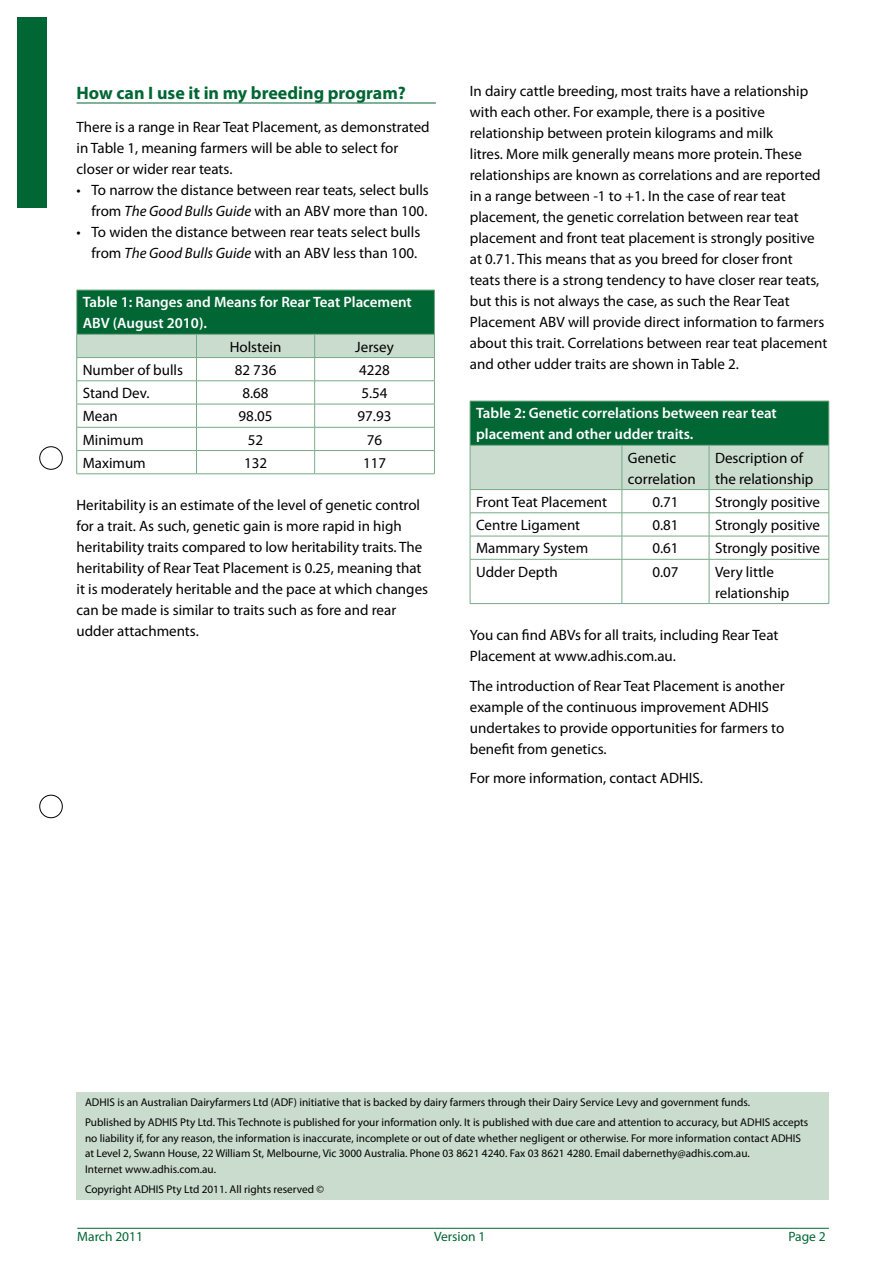
<style>
.page{position:relative;width:893px;height:1263px;background:#fff}
.page>*{position:absolute;margin:0;border:0;box-sizing:border-box;transform-origin:0 0}
.t1{font:700 18px "Myriad Pro";color:#063}
.t2{font:15px/21px "Myriad Pro";color:#000}
.t3{font:600 15px/21px "Myriad Pro";color:#fff}
.t4{font:13.5px "Myriad Pro";color:#063}
.t5{font:11.25px/15.8px "Myriad Pro";color:#000}
.s1{font-style:italic}
</style>
<div class="page">
<div style="left:17px;top:17px;width:30px;height:191px;background:#063"></div>
<div style="left:40px;top:446px;width:23px;height:23px;border:1px solid #000;border-radius:50%"></div>
<div style="left:40px;top:795px;width:23px;height:23px;border:1px solid #000;border-radius:50%"></div>
<hr style="left:77px;top:1228px;width:752px;height:1px;background:#063">
<div style="left:77px;top:1092px;width:752px;height:107px;background:#cadcce"></div>
<hr style="left:77px;top:103px;width:359px;height:1px;background:#063">
<div style="left:77px;top:290px;width:357px;height:44px;background:#063"></div>
<hr style="left:77px;top:290px;width:119px;height:1px;background:#78aa88">
<hr style="left:76px;top:290px;width:1px;height:44px;background:#78aa88">
<hr style="left:196px;top:290px;width:119px;height:1px;background:#78aa88">
<hr style="left:315px;top:290px;width:120px;height:1px;background:#78aa88">
<hr style="left:434px;top:290px;width:1px;height:44px;background:#78aa88">
<svg style="left:76px;top:334px;width:359px;height:140px"></svg>
<hr style="left:77px;top:473px;width:119px;height:1px;background:#78aa88">
<hr style="left:196px;top:473px;width:119px;height:1px;background:#78aa88">
<hr style="left:315px;top:473px;width:120px;height:1px;background:#78aa88">
<div style="left:470px;top:401px;width:359px;height:44px;background:#063"></div>
<hr style="left:470px;top:401px;width:152px;height:1px;background:#78aa88">
<hr style="left:470px;top:401px;width:1px;height:44px;background:#78aa88">
<hr style="left:622px;top:401px;width:87px;height:1px;background:#78aa88">
<hr style="left:709px;top:401px;width:120px;height:1px;background:#78aa88">
<hr style="left:829px;top:401px;width:1px;height:44px;background:#78aa88">
<svg style="left:470px;top:445px;width:360px;height:114px"></svg>
<hr style="left:470px;top:559px;width:152px;height:1px;background:#78aa88">
<hr style="left:470px;top:559px;width:1px;height:44px;background:#78aa88">
<hr style="left:622px;top:559px;width:87px;height:1px;background:#78aa88">
<hr style="left:622px;top:559px;width:1px;height:44px;background:#78aa88">
<hr style="left:709px;top:559px;width:120px;height:1px;background:#78aa88">
<hr style="left:709px;top:559px;width:1px;height:44px;background:#78aa88">
<hr style="left:829px;top:559px;width:1px;height:44px;background:#78aa88">
<hr style="left:470px;top:603px;width:152px;height:1px;background:#78aa88">
<hr style="left:622px;top:603px;width:87px;height:1px;background:#78aa88">
<hr style="left:709px;top:603px;width:120px;height:1px;background:#78aa88">
<p class="t1" style="left:77px;top:81px;width:331px">How can I use it in my breeding program?</p>
<p class="t2" style="left:77px;top:117px;width:355px">There is a range in Rear Teat Placement, as demonstrated in Table 1, meaning farmers will be able to select for closer or wider rear teats.</p>
<p class="t2" style="left:77px;top:180px;width:354px;text-align:right">• To narrow the distance between rear teats, select bulls from <span class="s1">The Good Bulls Guide</span> with an ABV more than 100.</p>
<p class="t2" style="left:77px;top:222px;width:345px;text-align:right">• To widen the distance between rear teats select bulls from <span class="s1">The Good Bulls Guide</span> with an ABV less than 100.</p>
<p class="t3" style="left:83px;top:291px;width:331px">Table 1: Ranges and Means for Rear Teat Placement<br>ABV (August 2010).</p>
<p class="t2" style="left:230px;top:336px;width:53px">Holstein</p>
<p class="t2" style="left:355px;top:336px;width:40px">Jersey</p>
<p class="t2" style="left:83px;top:359px;width:102px">Number of bulls</p>
<p class="t2" style="left:235px;top:359px;width:43px">82 736</p>
<p class="t2" style="left:359px;top:359px;width:32px">4228</p>
<p class="t2" style="left:83px;top:382px;width:68px">Stand Dev.</p>
<p class="t2" style="left:242px;top:382px;width:28px">8.68</p>
<p class="t2" style="left:361px;top:382px;width:28px">5.54</p>
<p class="t2" style="left:83px;top:405px;width:37px">Mean</p>
<p class="t2" style="left:239px;top:405px;width:35px">98.05</p>
<p class="t2" style="left:358px;top:405px;width:35px">97.93</p>
<p class="t2" style="left:83px;top:429px;width:62px">Minimum</p>
<p class="t2" style="left:248px;top:429px;width:17px">52</p>
<p class="t2" style="left:367px;top:429px;width:17px">76</p>
<p class="t2" style="left:83px;top:452px;width:65px">Maximum</p>
<p class="t2" style="left:244px;top:452px;width:25px">132</p>
<p class="t2" style="left:363px;top:452px;width:25px">117</p>
<p class="t2" style="left:77px;top:494px;width:353px">Heritability is an estimate of the level of genetic control for a trait. As such, genetic gain is more rapid in high heritability traits compared to low heritability traits. The heritability of Rear Teat Placement is 0.25, meaning that it is moderately heritable and the pace at which changes can be made is similar to traits such as fore and rear udder attachments.</p>
<p class="t2" style="left:470px;top:81px;width:359px">In dairy cattle breeding, most traits have a relationship with each other. For example, there is a positive relationship between protein kilograms and milk<br>litres. More milk generally means more protein. These relationships are known as correlations and are reported in a range between -1 to +1. In the case of rear teat placement, the genetic correlation between rear teat placement and front teat placement is strongly positive at 0.71. This means that as you breed for closer front<br>teats there is a strong tendency to have closer rear teats, but this is not always the case, as such the Rear Teat Placement ABV will provide direct information to farmers about this trait. Correlations between rear teat placement and other udder traits are shown in Table 2.</p>
<p class="t3" style="left:476px;top:402px;width:302px">Table 2: Genetic correlations between rear teat placement and other udder traits.</p>
<p class="t2" style="left:628px;top:447px;width:69px">Genetic correlation</p>
<p class="t2" style="left:715px;top:447px;width:100px">Description of the relationship</p>
<p class="t2" style="left:476px;top:491px;width:132px">Front Teat Placement</p>
<p class="t2" style="left:652px;top:491px;width:28px">0.71</p>
<p class="t2" style="left:715px;top:491px;width:107px">Strongly positive</p>
<p class="t2" style="left:476px;top:514px;width:106px">Centre Ligament</p>
<p class="t2" style="left:652px;top:514px;width:28px">0.81</p>
<p class="t2" style="left:715px;top:514px;width:107px">Strongly positive</p>
<p class="t2" style="left:476px;top:537px;width:114px">Mammary System</p>
<p class="t2" style="left:652px;top:537px;width:28px">0.61</p>
<p class="t2" style="left:715px;top:537px;width:107px">Strongly positive</p>
<p class="t2" style="left:476px;top:561px;width:83px">Udder Depth</p>
<p class="t2" style="left:652px;top:561px;width:28px">0.07</p>
<p class="t2" style="left:715px;top:561px;width:76px">Very little relationship</p>
<p class="t2" style="left:470px;top:624px;width:310px">You can find ABVs for all traits, including Rear Teat<br>Placement at www.adhis.com.au.</p>
<p class="t2" style="left:470px;top:675px;width:316px">The introduction of Rear Teat Placement is another example of the continuous improvement ADHIS undertakes to provide opportunities for farmers to benefit from genetics.</p>
<p class="t2" style="left:470px;top:767px;width:234px">For more information, contact ADHIS.</p>
<p class="t5" style="left:85px;top:1092px;width:725px;line-height:20px">ADHIS is an Australian Dairyfarmers Ltd (ADF) initiative that is backed by dairy farmers through their Dairy Service Levy and government funds.<br>Published by ADHIS Pty Ltd. This Technote is published for your information only. It is published with due care and attention to accuracy, but ADHIS accepts</p>
<p class="t5" style="left:85px;top:1130px;width:717px">no liability if, for any reason, the information is inaccurate, incomplete or out of date whether negligent or otherwise. For more information contact ADHIS at Level 2, Swann House, 22 William St, Melbourne, Vic 3000 Australia. Phone 03 8621 4240. Fax 03 8621 4280. Email dabernethy@adhis.com.au.<br>Internet www.adhis.com.au.</p>
<p class="t5" style="left:85px;top:1181px;width:240px">Copyright ADHIS Pty Ltd 2011. All rights reserved ©</p>
<p class="t4" style="left:77px;top:1228px;width:67px">March 2011</p>
<p class="t4" style="left:434px;top:1228px;width:53px">Version 1</p>
<p class="t4" style="left:788px;top:1228px;width:39px">Page 2</p>
</div>
